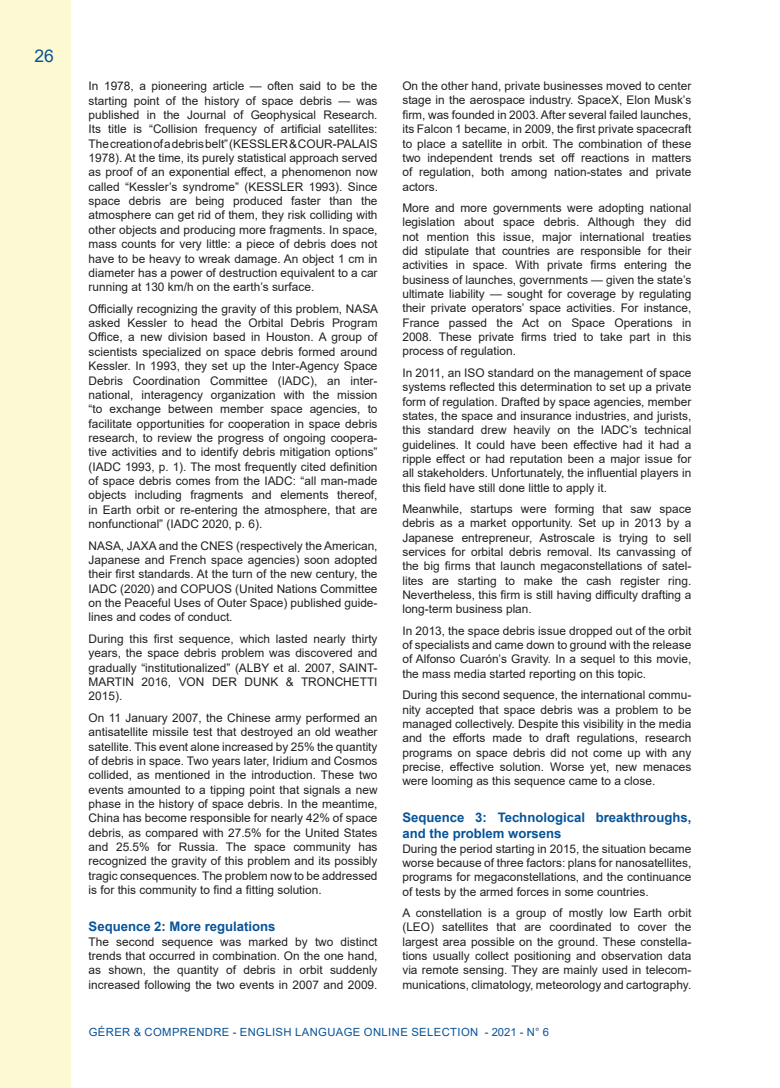
<style>
.page{position:relative;width:780px;height:1088px;background:#fff}
.page>*{position:absolute;margin:0;border:0;box-sizing:border-box;transform-origin:0 0}
.t1{font:17.5px "Arial";color:#07549a}
.Titre_2{font:700 13.12px/15.9px "Arial";color:#07549a}
.texte_courant{font:11.88px/14.4px "Arial";color:#231f20;text-align:justify}
.t2{font:11.25px "Arial";letter-spacing:.035em;color:#07549a}
</style>
<div class="page">
<div style="left:0;top:0;width:71px;height:1088px;background:#fcfad2"></div>
<h1 class="t1" style="left:35px;top:44px;width:21px">26</h1>
<p class="texte_courant" style="left:89px;top:79px;width:290px">In 1978, a pioneering article — often said to be the starting point of the history of space debris — was published in the Journal of Geophysical Research.<br>Its title is “Collision frequency of artificial satellites:<br>The creation of a debris belt” (KESSLER &amp; COUR-PALAIS 1978). At the time, its purely statistical approach served as proof of an exponential effect, a phenomenon now called “Kessler’s syndrome” (KESSLER 1993). Since space debris are being produced faster than the atmosphere can get rid of them, they risk colliding with other objects and producing more fragments. In space, mass counts for very little: a piece of debris does not have to be heavy to wreak damage. An object 1 cm in diameter has a power of destruction equivalent to a car running at 130 km/h on the earth’s surface.</p>
<p class="texte_courant" style="left:89px;top:301px;width:291px">Officially recognizing the gravity of this problem, NASA asked Kessler to head the Orbital Debris Program Office, a new division based in Houston. A group of scientists specialized on space debris formed around Kessler. In 1993, they set up the Inter-Agency Space Debris Coordination Committee (IADC), an inter&shy;national, interagency organization with the mission “to exchange between member space agencies, to facilitate opportunities for cooperation in space debris research, to review the progress of ongoing coopera&shy;tive activities and to identify debris mitigation options” (IADC 1993, p. 1). The most frequently cited definition of space debris comes from the IADC: “all man-made objects including fragments and elements thereof, in Earth orbit or re-entering the atmosphere, that are nonfunctional” (IADC 2020, p. 6).</p>
<p class="texte_courant" style="left:89px;top:538px;width:290px">NASA, JAXA and the CNES (respectively the American, Japanese and French space agencies) soon adopted their first standards. At the turn of the new century, the IADC (2020) and COPUOS (United Nations Committee on the Peaceful Uses of Outer Space) published guide&shy;lines and codes of conduct.</p>
<p class="texte_courant" style="left:89px;top:631px;width:290px">During this first sequence, which lasted nearly thirty years, the space debris problem was discovered and gradually “institutionalized” (ALBY et al. 2007, SAINT-MARTIN 2016, VON DER DUNK &amp; TRONCHETTI 2015).</p>
<p class="texte_courant" style="left:89px;top:710px;width:290px">On 11 January 2007, the Chinese army performed an antisatellite missile test that destroyed an old weather satellite. This event alone increased by 25% the quantity of debris in space. Two years later, Iridium and Cosmos collided, as mentioned in the introduction. These two events amounted to a tipping point that signals a new phase in the history of space debris. In the meantime, China has become responsible for nearly 42% of space debris, as compared with 27.5% for the United States and 25.5% for Russia. The space community has recognized the gravity of this problem and its possibly tragic consequences. The problem now to be addressed is for this community to find a fitting solution.</p>
<p class="Titre_2" style="left:89px;top:919px;width:188px">Sequence 2: More regulations</p>
<p class="texte_courant" style="left:89px;top:934px;width:290px">The second sequence was marked by two distinct trends that occurred in combination. On the one hand, as shown, the quantity of debris in orbit suddenly increased following the two events in 2007 and 2009.</p>
<p class="texte_courant" style="left:402px;top:79px;width:290px">On the other hand, private businesses moved to center stage in the aerospace industry. SpaceX, Elon Musk’s firm, was founded in 2003. After several failed launches, its Falcon 1 became, in 2009, the first private spacecraft to place a satellite in orbit. The combination of these two independent trends set off reactions in matters of regulation, both among nation-states and private actors.</p>
<p class="texte_courant" style="left:402px;top:201px;width:290px">More and more governments were adopting national legislation about space debris. Although they did not mention this issue, major international treaties did stipulate that countries are responsible for their activities in space. With private firms entering the business of launches, governments — given the state’s ultimate liability — sought for coverage by regulating their private operators’ space activities. For instance, France passed the Act on Space Operations in 2008. These private firms tried to take part in this process of regulation.</p>
<p class="texte_courant" style="left:402px;top:365px;width:290px">In 2011, an ISO standard on the management of space systems reflected this determination to set up a private form of regulation. Drafted by space agencies, member states, the space and insurance industries, and jurists, this standard drew heavily on the IADC’s technical guidelines. It could have been effective had it had a ripple effect or had reputation been a major issue for all stakeholders. Unfortunately, the influential players in this field have still done little to apply it.</p>
<p class="texte_courant" style="left:402px;top:501px;width:290px">Meanwhile, startups were forming that saw space debris as a market opportunity. Set up in 2013 by a Japanese entrepreneur, Astroscale is trying to sell services for orbital debris removal. Its canvassing of the big firms that launch megaconstellations of satel&shy;lites are starting to make the cash register ring.<br>Nevertheless, this firm is still having difficulty drafting a long-term business plan.</p>
<p class="texte_courant" style="left:402px;top:623px;width:290px">In 2013, the space debris issue dropped out of the orbit of specialists and came down to ground with the release of Alfonso Cuarón’s Gravity. In a sequel to this movie, the mass media started reporting on this topic.</p>
<p class="texte_courant" style="left:402px;top:688px;width:290px">During this second sequence, the international commu&shy;nity accepted that space debris was a problem to be managed collectively. Despite this visibility in the media and the efforts made to draft regulations, research programs on space debris did not come up with any precise, effective solution. Worse yet, new menaces were looming as this sequence came to a close.</p>
<p class="Titre_2" style="left:402px;top:810px;width:290px">Sequence 3: Technological breakthroughs, and the problem worsens</p>
<p class="texte_courant" style="left:402px;top:841px;width:290px">During the period starting in 2015, the situation became worse because of three factors: plans for nanosatellites, programs for megaconstellations, and the continuance of tests by the armed forces in some countries.</p>
<p class="texte_courant" style="left:402px;top:905px;width:290px">A constellation is a group of mostly low Earth orbit (LEO) satellites that are coordinated to cover the largest area possible on the ground. These constella&shy;tions usually collect positioning and observation data via remote sensing. They are mainly used in telecom&shy;munications, climatology, meteorology and cartography.</p>
<p class="t2" style="left:89px;top:1024px;width:462px">GÉRER &amp; COMPRENDRE - ENGLISH LANGUAGE ONLINE SELECTION - 2021 - N° 6</p>
</div>
